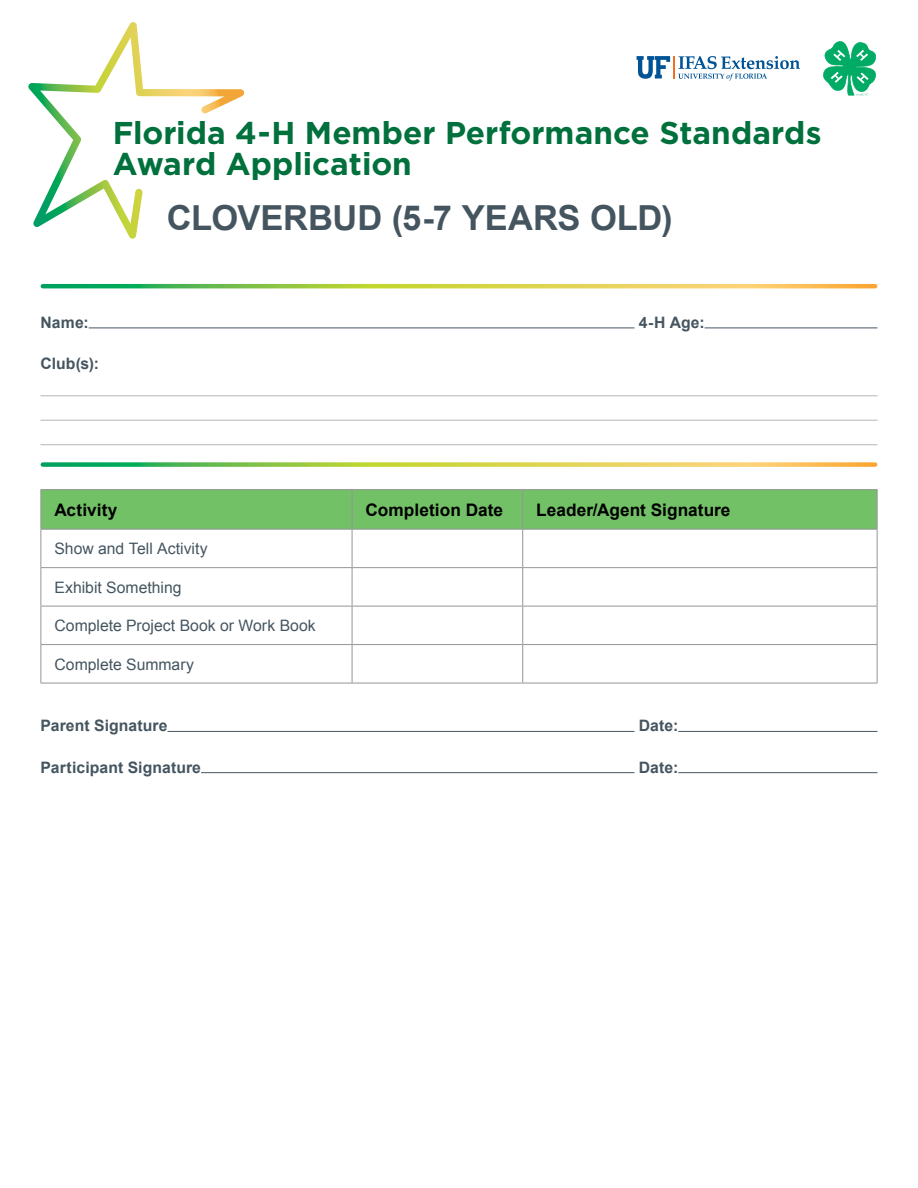
<style>
.page{position:relative;width:918px;height:1188px;background:#fff}
.page>*{position:absolute;margin:0;border:0;box-sizing:border-box;transform-origin:0 0}
.H2_-Application_subt{font:700 34.5px "Arial";letter-spacing:-.005em;color:#455560}
.H1___Application_Tit{font:700 31.5px/31.5px "Gotham";color:#00703c}
.H3___Form_table_head{font:700 17.25px "Arial";color:#000}
.P-_body__no_indent{font:15.75px "Arial";color:#455560}
.P-_body_form_tab{font:700 15.75px "Arial";letter-spacing:.005em;color:#455560}
</style>
<div class="page">
<svg style="left:28px;top:22px;width:216px;height:217px"></svg>
<svg style="left:43px;top:284px;width:832px;height:4px;background:#aec651"></svg>
<svg style="left:43px;top:462px;width:832px;height:5px;background:#b6cb62"></svg>
<svg style="left:637px;top:56px;width:163px;height:25px"></svg>
<svg style="left:823px;top:41px;width:53px;height:55px"></svg>
<hr style="left:89px;top:328px;width:546px;height:1px;background:#455560">
<hr style="left:705px;top:328px;width:172px;height:1px;background:#455560">
<hr style="left:168px;top:731px;width:466px;height:1px;background:#455560">
<hr style="left:678px;top:731px;width:200px;height:1px;background:#455560">
<hr style="left:201px;top:772px;width:433px;height:1px;background:#455560">
<hr style="left:678px;top:772px;width:200px;height:1px;background:#455560">
<div style="left:41px;top:490px;width:836px;height:39px;background:#73c167"></div>
<hr style="left:40px;top:489px;width:312px;height:1px;background:#939598">
<hr style="left:40px;top:490px;width:1px;height:39px;background:#939598">
<hr style="left:352px;top:489px;width:171px;height:1px;background:#939598">
<hr style="left:352px;top:490px;width:1px;height:39px;background:#939598">
<hr style="left:523px;top:489px;width:355px;height:1px;background:#939598">
<hr style="left:522px;top:490px;width:1px;height:39px;background:#939598">
<hr style="left:877px;top:490px;width:1px;height:39px;background:#939598">
<hr style="left:40px;top:529px;width:312px;height:1px;background:#939598">
<hr style="left:40px;top:530px;width:1px;height:37px;background:#939598">
<hr style="left:352px;top:529px;width:171px;height:1px;background:#939598">
<hr style="left:352px;top:530px;width:1px;height:37px;background:#939598">
<hr style="left:523px;top:529px;width:355px;height:1px;background:#939598">
<hr style="left:522px;top:530px;width:1px;height:37px;background:#939598">
<hr style="left:877px;top:530px;width:1px;height:37px;background:#939598">
<hr style="left:40px;top:567px;width:312px;height:1px;background:#939598">
<hr style="left:40px;top:568px;width:1px;height:38px;background:#939598">
<hr style="left:352px;top:567px;width:171px;height:1px;background:#939598">
<hr style="left:352px;top:568px;width:1px;height:38px;background:#939598">
<hr style="left:523px;top:567px;width:355px;height:1px;background:#939598">
<hr style="left:522px;top:568px;width:1px;height:38px;background:#939598">
<hr style="left:877px;top:568px;width:1px;height:38px;background:#939598">
<hr style="left:40px;top:606px;width:312px;height:1px;background:#939598">
<hr style="left:40px;top:606px;width:1px;height:38px;background:#939598">
<hr style="left:352px;top:606px;width:171px;height:1px;background:#939598">
<hr style="left:352px;top:606px;width:1px;height:38px;background:#939598">
<hr style="left:523px;top:606px;width:355px;height:1px;background:#939598">
<hr style="left:522px;top:606px;width:1px;height:38px;background:#939598">
<hr style="left:877px;top:606px;width:1px;height:38px;background:#939598">
<hr style="left:40px;top:644px;width:312px;height:1px;background:#939598">
<hr style="left:40px;top:645px;width:1px;height:38px;background:#939598">
<hr style="left:352px;top:644px;width:171px;height:1px;background:#939598">
<hr style="left:352px;top:645px;width:1px;height:38px;background:#939598">
<hr style="left:523px;top:644px;width:355px;height:1px;background:#939598">
<hr style="left:522px;top:645px;width:1px;height:38px;background:#939598">
<hr style="left:877px;top:645px;width:1px;height:38px;background:#939598">
<hr style="left:40px;top:683px;width:312px;height:1px;background:#939598">
<hr style="left:352px;top:683px;width:171px;height:1px;background:#939598">
<hr style="left:523px;top:683px;width:355px;height:1px;background:#939598">
<hr style="left:40px;top:395px;width:838px;height:1px;background:#bcbec0">
<hr style="left:40px;top:420px;width:838px;height:1px;background:#bcbec0">
<hr style="left:40px;top:444px;width:838px;height:1px;background:#bcbec0">
<h1 class="H1___Application_Tit" style="left:113px;top:116px;width:710px">Florida 4-H Member Performance Standards<br>Award Application</h1>
<h2 class="H2_-Application_subt" style="left:167px;top:195px;width:507px">CLOVERBUD (5-7 YEARS OLD)</h2>
<p class="P-_body_form_tab" style="left:40px;top:312px;width:50px">Name:</p>
<p class="P-_body_form_tab" style="left:639px;top:312px;width:67px">4-H Age:</p>
<p class="P-_body_form_tab" style="left:40px;top:353px;width:60px">Club(s):</p>
<h3 class="H3___Form_table_head" style="left:54px;top:498px;width:65px">Activity</h3>
<h3 class="H3___Form_table_head" style="left:366px;top:498px;width:139px">Completion Date</h3>
<h3 class="H3___Form_table_head" style="left:536px;top:498px;width:196px">Leader/Agent Signature</h3>
<p class="P-_body__no_indent" style="left:54px;top:538px;width:155px">Show and Tell Activity</p>
<p class="P-_body__no_indent" style="left:54px;top:577px;width:129px">Exhibit Something</p>
<p class="P-_body__no_indent" style="left:54px;top:615px;width:263px">Complete Project Book or Work Book</p>
<p class="P-_body__no_indent" style="left:54px;top:654px;width:141px">Complete Summary</p>
<p class="P-_body_form_tab" style="left:40px;top:715px;width:129px">Parent Signature</p>
<p class="P-_body_form_tab" style="left:639px;top:715px;width:41px">Date:</p>
<p class="P-_body_form_tab" style="left:40px;top:757px;width:162px">Participant Signature</p>
<p class="P-_body_form_tab" style="left:639px;top:757px;width:41px">Date:</p>
</div>
